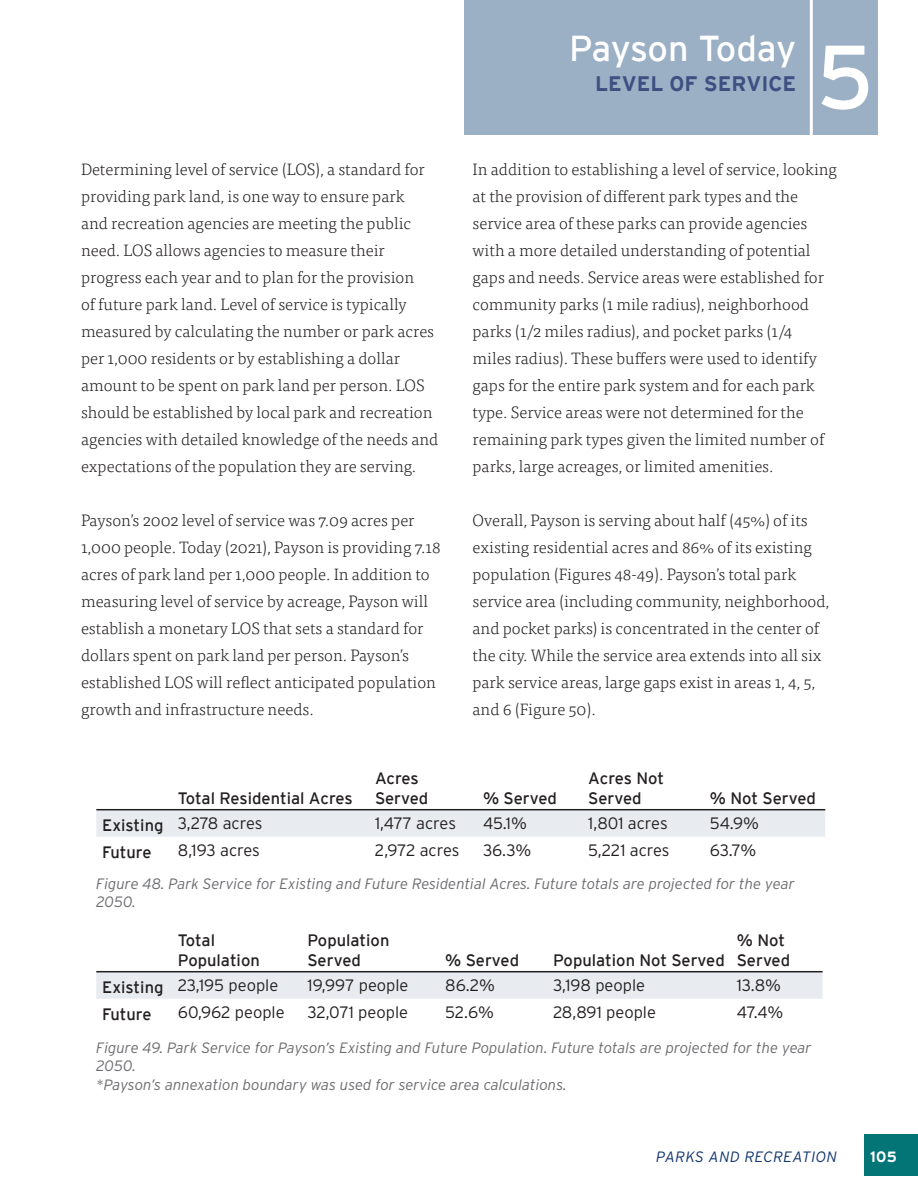
<style>
.page{position:relative;width:918px;height:1188px;background:#fff}
.page>*{position:absolute;margin:0;border:0;box-sizing:border-box;transform-origin:0 0}
.t1{font:90px "Interstate";color:#fff}
.t2{font:36px "Interstate";letter-spacing:-.015em;color:#fff}
.t3{font:700 21px "Interstate";color:#3e5081}
.t4{font:300 16.5px/27px "Tisa Pro";color:#231f20}
.t5{font:300 16.5px "Interstate";color:#231f20}
.t6{font:16.5px/19.8px "Interstate";color:#231f20}
.t7{font:300 16.5px "Interstate";letter-spacing:-.02em;color:#231f20}
.t8{font:italic 300 15px/18.6px "Interstate";color:#6c6d70}
.t9{font:italic 300 15px "Interstate";letter-spacing:.03em;color:#12366d}
.t10{font:700 15px "Interstate";color:#fff}
.s1{font-weight:400}
</style>
<div class="page">
<div style="left:864px;top:1134px;width:54px;height:41px;background:#037577"></div>
<div style="left:96px;top:810px;width:729px;height:27px;background:#e8ecf1"></div>
<hr style="left:96px;top:809px;width:729px;height:1px;background:#231f20">
<div style="left:96px;top:972px;width:727px;height:27px;background:#e8ecf1"></div>
<hr style="left:96px;top:971px;width:727px;height:1px;background:#231f20">
<div style="left:465px;top:0;width:413px;height:135px;background:#9bafc5"></div>
<hr style="left:810px;top:0;width:3px;height:140px;background:#fff">
<p class="t4" style="left:81px;top:157px;width:359px">Determining level of service (LOS), a standard for providing park land, is one way to ensure park<br>and recreation agencies are meeting the public need. LOS allows agencies to measure their progress each year and to plan for the provision<br>of future park land. Level of service is typically measured by calculating the number or park acres per 1,000 residents or by establishing a dollar amount to be spent on park land per person. LOS should be established by local park and recreation agencies with detailed knowledge of the needs and expectations of the population they are serving.</p>
<p class="t4" style="left:81px;top:508px;width:361px">Payson’s 2002 level of service was 7.09 acres per 1,000 people. Today (2021), Payson is providing 7.18 acres of park land per 1,000 people. In addition to measuring level of service by acreage, Payson will establish a monetary LOS that sets a standard for dollars spent on park land per person. Payson’s established LOS will reflect anticipated population growth and infrastructure needs.</p>
<p class="t6" style="left:178px;top:788px;width:176px">Total Residential Acres</p>
<p class="t6" style="left:375px;top:768px;width:55px">Acres<br>Served</p>
<h2 class="t2" style="left:569px;top:28px;width:229px">Payson Today</h2>
<p class="t3" style="left:595px;top:71px;width:203px">LEVEL OF SERVICE</p>
<h1 class="t1" style="left:817px;top:27px;width:59px">5</h1>
<p class="t4" style="left:473px;top:157px;width:366px">In addition to establishing a level of service, looking at the provision of different park types and the service area of these parks can provide agencies with a more detailed understanding of potential gaps and needs. Service areas were established for community parks (1 mile radius), neighborhood parks (1/2 miles radius), and pocket parks (1/4<br>miles radius). These buffers were used to identify gaps for the entire park system and for each park type. Service areas were not determined for the remaining park types given the limited number of parks, large acreages, or limited amenities.</p>
<p class="t4" style="left:473px;top:508px;width:358px">Overall, Payson is serving about half (45%) of its existing residential acres and 86% of its existing population (Figures 48-49). Payson’s total park service area (including community, neighborhood, and pocket parks) is concentrated in the center of the city. While the service area extends into all six park service areas, large gaps exist in areas 1, 4, 5, and 6 (Figure 50).</p>
<p class="t6" style="left:483px;top:788px;width:76px">% Served</p>
<p class="t6" style="left:588px;top:768px;width:78px">Acres Not<br>Served</p>
<p class="t6" style="left:710px;top:788px;width:108px">% Not Served</p>
<p class="t7" style="left:102px;top:817px;width:162px"><span class="s1">Existing</span> 3,278 acres</p>
<p class="t5" style="left:375px;top:817px;width:83px">1,477 acres</p>
<p class="t5" style="left:483px;top:817px;width:45px">45.1%</p>
<p class="t5" style="left:588px;top:817px;width:81px">1,801 acres</p>
<p class="t5" style="left:710px;top:817px;width:51px">54.9%</p>
<p class="t6" style="left:102px;top:842px;width:51px">Future</p>
<p class="t5" style="left:178px;top:844px;width:84px">8,193 acres</p>
<p class="t5" style="left:375px;top:844px;width:86px">2,972 acres</p>
<p class="t5" style="left:483px;top:844px;width:50px">36.3%</p>
<p class="t5" style="left:588px;top:844px;width:83px">5,221 acres</p>
<p class="t5" style="left:710px;top:844px;width:48px">63.7%</p>
<p class="t8" style="left:96px;top:876px;width:700px;line-height:18px">Figure 48. Park Service for Existing and Future Residential Acres. Future totals are projected for the year<br>2050.</p>
<p class="t6" style="left:178px;top:930px;width:83px">Total<br>Population</p>
<p class="t6" style="left:307px;top:930px;width:83px">Population<br>Served</p>
<p class="t6" style="left:445px;top:950px;width:75px">% Served</p>
<p class="t6" style="left:553px;top:950px;width:173px">Population Not Served</p>
<p class="t6" style="left:737px;top:930px;width:55px">% Not<br>Served</p>
<p class="t5" style="left:102px;top:979px;width:178px"><span class="s1">Existing</span> 23,195 people</p>
<p class="t5" style="left:308px;top:979px;width:103px">19,997 people</p>
<p class="t5" style="left:445px;top:979px;width:51px">86.2%</p>
<p class="t5" style="left:553px;top:979px;width:93px">3,198 people</p>
<p class="t5" style="left:737px;top:979px;width:46px">13.8%</p>
<p class="t6" style="left:102px;top:1004px;width:51px">Future</p>
<p class="t5" style="left:178px;top:1006px;width:108px">60,962 people</p>
<p class="t5" style="left:307px;top:1006px;width:102px">32,071 people</p>
<p class="t5" style="left:445px;top:1006px;width:50px">52.6%</p>
<p class="t5" style="left:553px;top:1006px;width:104px">28,891 people</p>
<p class="t5" style="left:737px;top:1006px;width:48px">47.4%</p>
<p class="t8" style="left:96px;top:1040px;width:717px">Figure 49. Park Service for Payson’s Existing and Future Population. Future totals are projected for the year<br>2050.<br>*Payson’s annexation boundary was used for service area calculations.</p>
<p class="t9" style="left:656px;top:1151px;width:182px">PARKS AND RECREATION</p>
<p class="t10" style="left:870px;top:1149px;width:29px">105</p>
</div>
